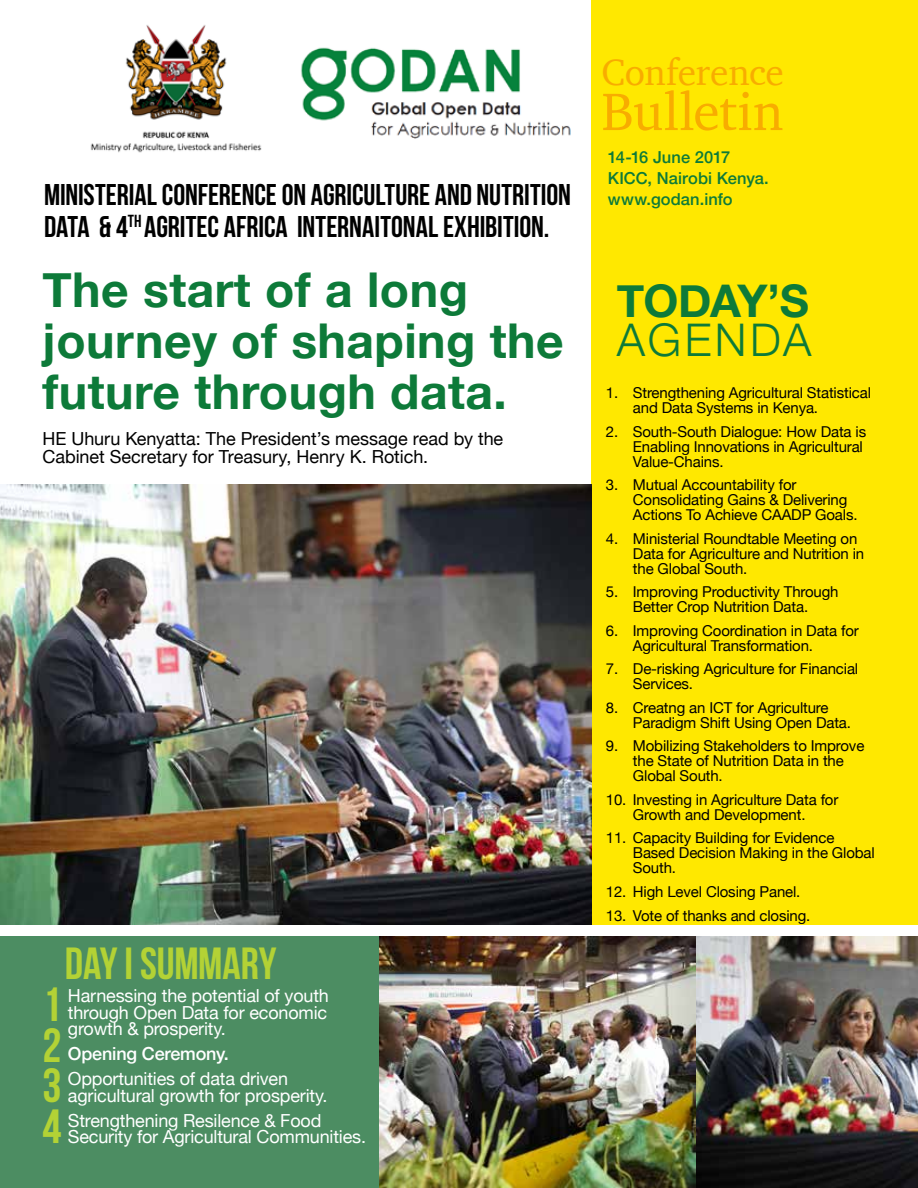
<style>
.page{position:relative;width:918px;height:1188px;background:#fff}
.page>*{position:absolute;margin:0;border:0;box-sizing:border-box;transform-origin:0 0}
.t1{font:54px "Charter";letter-spacing:.005em;color:#f8ac00}
.t2{font:700 48px/51px "Helvetica Neue";letter-spacing:.01em;color:#0d7a39}
.t3{font:700 48px/40.5px "Bebas Neue";color:#b3d235;text-align:justify}
.t4{font:700 45px "Bebas Neue";letter-spacing:-.005em;color:#b3d235}
.t5{font:700 45px "Helvetica Neue";letter-spacing:-.025em;color:#0d7a39}
.t6{font:300 45px "Helvetica Neue";letter-spacing:.07em;color:#0d7a39}
.t7{font:37.5px "Charter";letter-spacing:-.005em;color:#f8ac00}
.t8{font:700 30px/31.5px "Bebas Neue";color:#000}
.t9{font:18px/16.5px "Helvetica Neue";letter-spacing:-.01em;color:#fff}
.t10{font:18px/18px "Helvetica Neue";color:#000}
.t11{font:500 18px "Helvetica Neue";letter-spacing:-.01em;color:#fff}
.t12{font:500 16.5px/21px "Helvetica Neue";letter-spacing:.005em;color:#0d7a39}
.t13{font:15px/15px "Helvetica Neue";letter-spacing:-.01em;color:#000}
.s1{font-family:"Helvetica Neue";font-weight:500;font-size:16.5px;color:#0d7a39}
</style>
<div class="page">
<div style="left:591px;top:0;width:327px;height:924px;background:#ffe800"></div>
<img style="left:90px;top:25px;width:172px;height:128px">
<div style="left:1px;top:937px;width:378px;height:251px;background:#4c8d62"></div>
<img style="left:301px;top:47px;width:270px;height:92px">
<img style="left:0;top:485px;width:591px;height:439px">
<img style="left:696px;top:937px;width:222px;height:251px">
<img style="left:380px;top:937px;width:316px;height:251px">
<h3 class="t7" style="left:601px;top:40px;width:184px">Conference</h3>
<h1 class="t1" style="left:601px;top:65px;width:183px">Bulletin</h1>
<p class="t12" style="left:608px;top:146px;width:162px">14-16 June 2017<br>KICC, Nairobi Kenya.</p>
<h3 class="t8" style="left:44px;top:179px;width:690px">MINISTERIAL CONFERENCE ON AGRICULTURE AND NUTRITION <span class="s1">www.godan.info<br></span>DATA &amp; 4<sup>TH</sup> AGRITEC AFRICA INTERNAITONAL EXHIBITION.</h3>
<h2 class="t2" style="left:43px;top:266px;width:523px">The start of a long journey of shaping the future through data.</h2>
<p class="t10" style="left:43px;top:430px;width:462px">HE Uhuru Kenyatta: The President’s message read by the<br>Cabinet Secretary for Treasury, Henry K. Rotich.</p>
<h3 class="t4" style="left:65px;top:939px;width:213px">DAY I SUMMARY</h3>
<h2 class="t3" style="left:43px;top:984px;width:21px">1<br>2<br>3<br>4</h2>
<p class="t9" style="left:68px;top:989px;width:262px;text-align:justify">Harnessing the potential of youth through Open Data for economic growth &amp; prosperity.</p>
<p class="t11" style="left:68px;top:1039px;width:162px">Opening Ceremony.</p>
<p class="t9" style="left:68px;top:1072px;width:261px">Opportunities of data driven agricultural growth for prosperity.</p>
<p class="t9" style="left:68px;top:1113px;width:300px">Strengthening Resilence &amp; Food<br>Security for Agricultural Communities.</p>
<h3 class="t5" style="left:617px;top:266px;width:194px">Today’s</h3>
<h3 class="t6" style="left:617px;top:304px;width:191px">AGENDA</h3>
<p class="t13" style="left:633px;top:386px;width:240px;text-indent:-27px">1. Strengthening Agricultural Statistical and Data Systems in Kenya.</p>
<p class="t13" style="left:633px;top:425px;width:235px;text-indent:-27px">2. South-South Dialogue: How Data is<br>Enabling Innovations in Agricultural<br>Value-Chains.</p>
<p class="t13" style="left:633px;top:478px;width:226px;text-indent:-27px">3. Mutual Accountability for<br>Consolidating Gains &amp; Delivering<br>Actions To Achieve CAADP Goals.</p>
<p class="t13" style="left:633px;top:532px;width:233px;text-indent:-27px">4. Ministerial Roundtable Meeting on<br>Data for Agriculture and Nutrition in the Global South.</p>
<p class="t13" style="left:606px;top:585px;width:234px;text-align:center">5. Improving Productivity Through<br>Better Crop Nutrition Data.</p>
<p class="t13" style="left:633px;top:624px;width:227px;text-indent:-27px">6. Improving Coordination in Data for<br>Agricultural Transformation.</p>
<p class="t13" style="left:633px;top:663px;width:227px;text-indent:-27px">7. De-risking Agriculture for Financial<br>Services.</p>
<p class="t13" style="left:633px;top:701px;width:220px;text-indent:-27px">8. Creatng an ICT for Agriculture<br>Paradigm Shift Using Open Data.</p>
<p class="t13" style="left:633px;top:740px;width:233px;text-indent:-27px">9. Mobilizing Stakeholders to Improve the State of Nutrition Data in the<br>Global South.</p>
<p class="t13" style="left:606px;top:793px;width:234px;text-align:center">10. Investing in Agriculture Data for<br>Growth and Development.</p>
<p class="t13" style="left:633px;top:832px;width:243px;text-indent:-27px">11. Capacity Building for Evidence<br>Based Decision Making in the Global<br>South.</p>
<p class="t13" style="left:606px;top:885px;width:196px">12. High Level Closing Panel.</p>
<p class="t13" style="left:606px;top:909px;width:206px">13. Vote of thanks and closing.</p>
</div>
